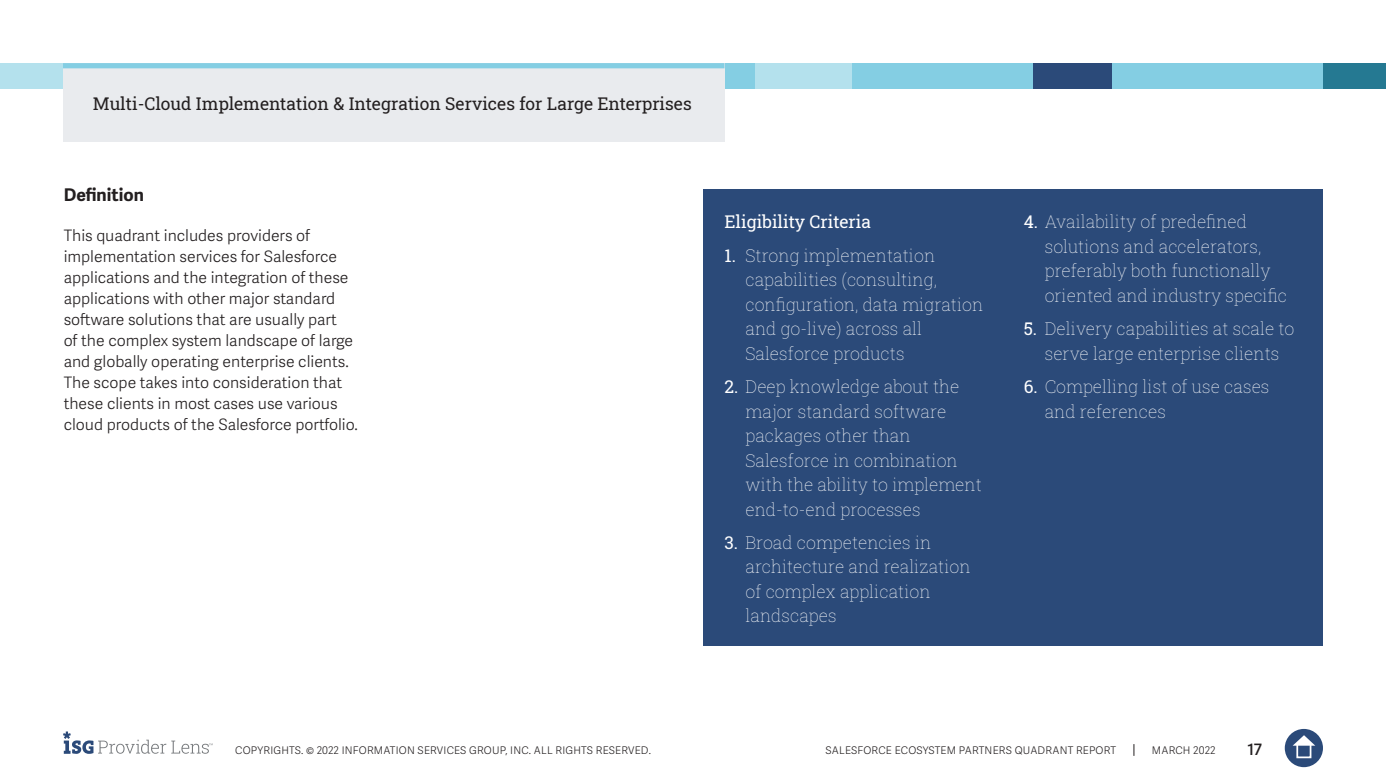
<style>
.page{position:relative;width:1386px;height:780px;background:#fff}
.page>*{position:absolute;margin:0;border:0;box-sizing:border-box;transform-origin:0 0}
.t1{font:17.5px/24.5px "Roboto Slab ISG P Thin";color:#fff}
.Section_Label_Light{font:17.5px "Roboto Slab ISG P Regular";color:#231f20}
.t2{font:17.5px "Roboto Slab ISG P Regular";color:#fff}
.t3{font:700 17.5px "Adelle Sans";color:#231f20}
.t4{font:300 15.75px/21px "Adelle Sans";color:#231f20}
.t5{font:600 15.75px "Adelle Sans";color:#231f20}
.t6{font:300 10.5px "Adelle Sans";letter-spacing:.02em;color:#231f20}
.s1{font-family:"Roboto Slab ISG P Regular"}
</style>
<div class="page">
<svg style="left:1133px;top:744px;width:1px;height:12px"></svg>
<div style="left:1285px;top:729px;width:38px;height:38px;background:#2b4a79;border-radius:50%"></div>
<svg style="left:1293px;top:735px;width:22px;height:10px"></svg>
<div style="left:1296px;top:743px;width:15px;height:15px;border:2px solid #fff"></div>
<svg style="left:63px;top:731px;width:150px;height:23px"></svg>
<div style="left:1047px;top:63px;width:276px;height:26px;background:#84cee3"></div>
<div style="left:0;top:63px;width:158px;height:26px;background:#b4e1ed"></div>
<div style="left:850px;top:63px;width:184px;height:26px;background:#84cee3"></div>
<div style="left:1323px;top:63px;width:63px;height:26px;background:#257992"></div>
<div style="left:1033px;top:63px;width:79px;height:26px;background:#2b4a79"></div>
<div style="left:754px;top:63px;width:98px;height:26px;background:#b4e1ed"></div>
<div style="left:598px;top:63px;width:157px;height:26px;background:#84cee3"></div>
<div style="left:63px;top:63px;width:661px;height:79px;background:#e9ebee"></div>
<div style="left:63px;top:63px;width:661px;height:5px;background:#84cee3"></div>
<div style="left:704px;top:189px;width:619px;height:456px;background:#2b4a79"></div>
<p class="Section_Label_Light" style="left:93px;top:91px;width:601px">Multi-Cloud Implementation &amp; Integration Services for Large Enterprises</p>
<p class="t3" style="left:64px;top:184px;width:82px">Definition</p>
<p class="t4" style="left:64px;top:225px;width:296px">This quadrant includes providers of implementation services for Salesforce applications and the integration of these applications with other major standard software solutions that are usually part<br>of the complex system landscape of large and globally operating enterprise clients.<br>The scope takes into consideration that these clients in most cases use various cloud products of the Salesforce portfolio.</p>
<p class="t2" style="left:724px;top:210px;width:148px">Eligibility Criteria</p>
<p class="t1" style="left:746px;top:243px;width:239px;text-indent:-21px"><span class="s1">1.</span> Strong implementation capabilities (consulting, configuration, data migration and go-live) across all<br>Salesforce products</p>
<p class="t1" style="left:746px;top:374px;width:238px;text-indent:-21px"><span class="s1">2.</span> Deep knowledge about the major standard software packages other than<br>Salesforce in combination with the ability to implement end-to-end processes</p>
<p class="t1" style="left:746px;top:530px;width:227px;text-indent:-21px"><span class="s1">3.</span> Broad competencies in architecture and realization of complex application landscapes</p>
<p class="t1" style="left:1045px;top:209px;width:244px;text-indent:-21px"><span class="s1">4.</span> Availability of predefined solutions and accelerators, preferably both functionally oriented and industry specific</p>
<p class="t1" style="left:1024px;top:316px;width:272px;text-align:center"><span class="s1">5.</span> Delivery capabilities at scale to serve large enterprise clients</p>
<p class="t1" style="left:1045px;top:374px;width:226px;text-indent:-21px"><span class="s1">6.</span> Compelling list of use cases and references</p>
<p class="t6" style="left:235px;top:744px;width:417px">COPYRIGHTS. © 2022 INFORMATION SERVICES GROUP, INC. ALL RIGHTS RESERVED.</p>
<p class="t6" style="left:826px;top:744px;width:292px">SALESFORCE ECOSYSTEM PARTNERS QUADRANT REPORT</p>
<p class="t6" style="left:1152px;top:744px;width:65px">MARCH 2022</p>
<p class="t5" style="left:1247px;top:740px;width:16px">17</p>
</div>
